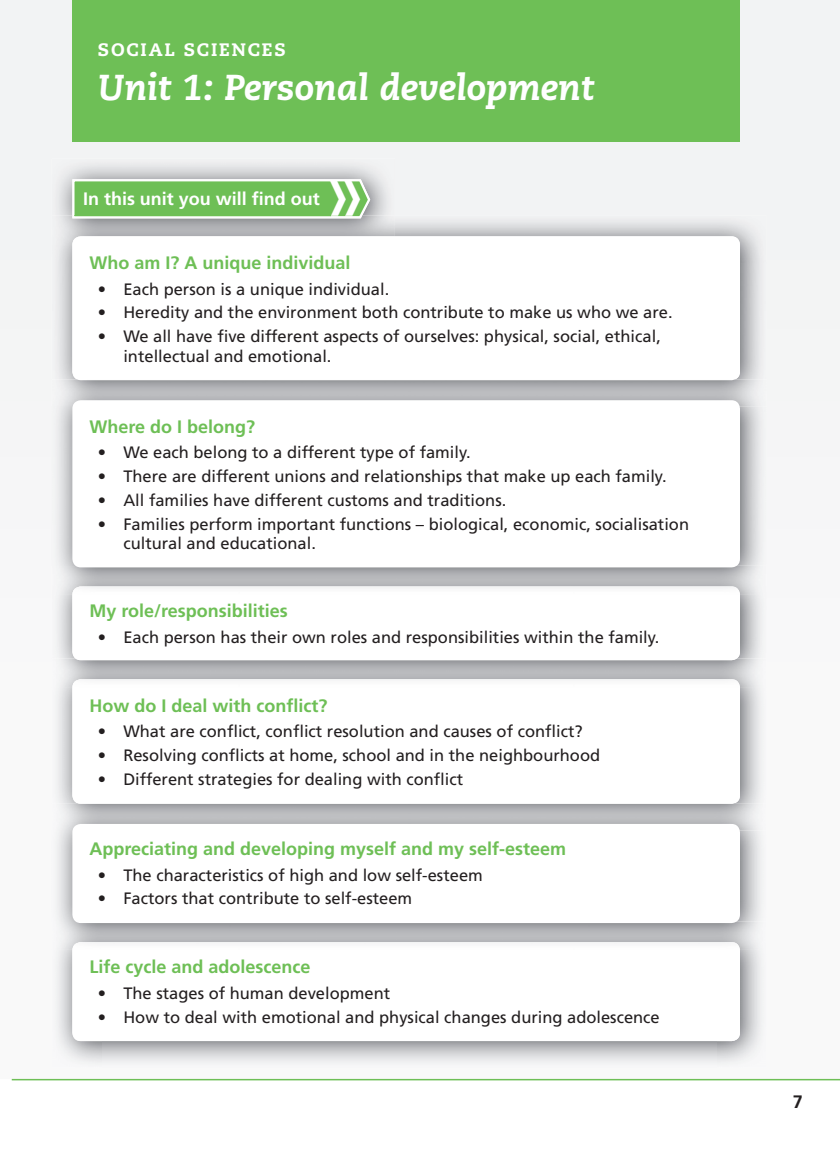
<style>
.page{position:relative;width:840px;height:1151px;background:#fff}
.page>*{position:absolute;margin:0;border:0;box-sizing:border-box;transform-origin:0 0}
.t1{font:italic 800 36px "Caecilia LT Std";color:#fff}
.t2{font:700 18px "Frutiger LT Std";color:#6ebf56}
.t3{font:700 18px "Frutiger LT Std";color:#fff}
.t4{font:800 18px "Caecilia LT Std";letter-spacing:.1em;color:#fff}
.t5{font:700 18px "Frutiger LT Std";color:#231f20}
.t6{font:16.5px/19.5px "Frutiger LT Std";color:#231f20}
</style>
<div class="page">
<div style="left:0;top:0;width:840px;height:1080px;background:#f5f5f6"></div>
<img style="left:52px;top:158px;width:343px;height:58px">
<hr style="left:12px;top:1078px;width:828px;height:2px;background:#6ebf56">
<div style="left:72px;top:0;width:668px;height:141px;background:#6ebf56"></div>
<img style="left:52px;top:245px;width:24px;height:134px">
<img style="left:395px;top:216px;width:372px;height:47px">
<img style="left:736px;top:263px;width:31px;height:116px">
<img style="left:52px;top:216px;width:343px;height:29px">
<div style="left:72px;top:236px;width:668px;height:144px;background:#fff;border-radius:9px"></div>
<img style="left:52px;top:687px;width:25px;height:116px">
<img style="left:735px;top:687px;width:32px;height:116px">
<div style="left:72px;top:679px;width:668px;height:124px;background:#fff;border-radius:9px"></div>
<img style="left:52px;top:594px;width:715px;height:64px">
<img style="left:52px;top:658px;width:715px;height:29px">
<img style="left:72px;top:679px;width:668px;height:8px">
<div style="left:72px;top:586px;width:668px;height:74px;background:#fff;border-radius:9px"></div>
<img style="left:52px;top:949px;width:50px;height:118px">
<img style="left:716px;top:830px;width:51px;height:237px">
<img style="left:102px;top:1040px;width:614px;height:27px">
<div style="left:72px;top:941px;width:668px;height:99px;background:#fff;border-radius:9px"></div>
<img style="left:52px;top:407px;width:22px;height:158px">
<img style="left:738px;top:407px;width:29px;height:158px">
<img style="left:52px;top:379px;width:715px;height:28px">
<img style="left:77px;top:379px;width:658px;height:1px">
<img style="left:52px;top:565px;width:715px;height:29px">
<img style="left:72px;top:586px;width:668px;height:8px">
<div style="left:72px;top:400px;width:668px;height:167px;background:#fff;border-radius:9px"></div>
<img style="left:52px;top:830px;width:22px;height:91px">
<img style="left:52px;top:803px;width:715px;height:27px">
<img style="left:77px;top:803px;width:658px;height:1px">
<img style="left:52px;top:921px;width:715px;height:28px">
<img style="left:72px;top:941px;width:668px;height:8px">
<div style="left:72px;top:823px;width:668px;height:100px;background:#fff;border-radius:9px"></div>
<svg style="left:72px;top:179px;width:298px;height:39px;background:#80c66b"></svg>
<p class="t4" style="left:98px;top:42px;width:189px">SOCIAL SCIENCES</p>
<h1 class="t1" style="left:98px;top:72px;width:498px">Unit 1: Personal development</h1>
<p class="t3" style="left:83px;top:191px;width:238px">In this unit you will find out</p>
<p class="t2" style="left:89px;top:255px;width:263px">Who am I? A unique individual</p>
<p class="t6" style="left:98px;top:280px;width:293px">• Each person is a unique individual.</p>
<p class="t6" style="left:98px;top:304px;width:576px">• Heredity and the environment both contribute to make us who we are.</p>
<p class="t6" style="left:123px;top:327px;width:539px;text-indent:-26px">• We all have five different aspects of ourselves: physical, social, ethical, intellectual and emotional.</p>
<p class="t2" style="left:89px;top:419px;width:167px">Where do I belong?</p>
<p class="t6" style="left:98px;top:444px;width:374px">• We each belong to a different type of family.</p>
<p class="t6" style="left:98px;top:468px;width:570px">• There are different unions and relationships that make up each family.</p>
<p class="t6" style="left:98px;top:491px;width:410px">• All families have different customs and traditions.</p>
<p class="t6" style="left:123px;top:515px;width:567px;text-indent:-26px">• Families perform important functions – biological, economic, socialisation cultural and educational.</p>
<p class="t2" style="left:89px;top:603px;width:200px">My role/responsibilities</p>
<p class="t6" style="left:98px;top:628px;width:563px">• Each person has their own roles and responsibilities within the family.</p>
<p class="t2" style="left:89px;top:697px;width:240px">How do I deal with conflict?</p>
<p class="t6" style="left:98px;top:723px;width:486px">• What are conflict, conflict resolution and causes of conflict?</p>
<p class="t6" style="left:98px;top:746px;width:504px">• Resolving conflicts at home, school and in the neighbourhood</p>
<p class="t6" style="left:98px;top:770px;width:367px">• Different strategies for dealing with conflict</p>
<p class="t2" style="left:89px;top:841px;width:478px">Appreciating and developing myself and my self-esteem</p>
<p class="t6" style="left:98px;top:866px;width:386px">• The characteristics of high and low self-esteem</p>
<p class="t6" style="left:98px;top:889px;width:316px">• Factors that contribute to self-esteem</p>
<p class="t2" style="left:89px;top:959px;width:223px">Life cycle and adolescence</p>
<p class="t6" style="left:98px;top:984px;width:294px">• The stages of human development</p>
<p class="t6" style="left:98px;top:1008px;width:563px">• How to deal with emotional and physical changes during adolescence</p>
<p class="t5" style="left:793px;top:1094px;width:12px">7</p>
</div>
